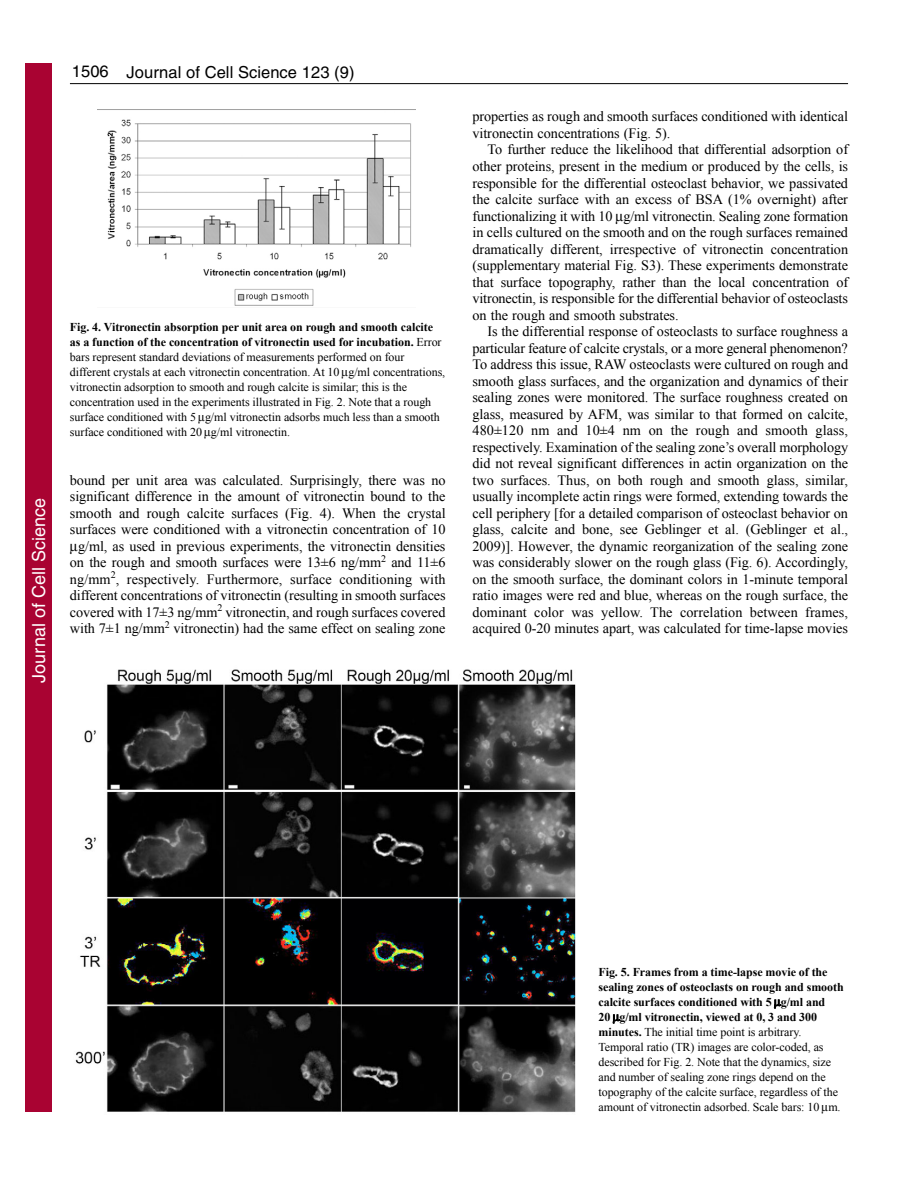
<style>
.page{position:relative;width:918px;height:1188px;background:#fff}
.page>*{position:absolute;margin:0;border:0;box-sizing:border-box;transform-origin:0 0}
.t1{font:18px "Helvetica";color:#fff}
.t2{font:16.5px "Helvetica";letter-spacing:.005em;color:#000}
.t3{font:14.25px/16.5px "Times New Roman";letter-spacing:-.005em;color:#000;text-align:justify}
.t4{font:12px/15px "Times New Roman";letter-spacing:-.005em;color:#000}
.s1{font-weight:700}
</style>
<div class="page">
<hr style="left:70px;top:83px;width:778px;height:1px;background:#000">
<img style="left:107px;top:119px;width:304px;height:187px">
<img style="left:75px;top:669px;width:501px;height:444px">
<div style="left:26px;top:64px;width:26px;height:1048px;background:#a90332"></div>
<svg style="left:774px;top:999px;width:7px;height:10px"></svg>
<svg style="left:613px;top:1014px;width:7px;height:10px"></svg>
<p class="t2" style="left:72px;top:66px;width:284px">1506 Journal of Cell Science 123 (9)</p>
<p class="t1" style="left:28px;top:683px;width:186px;rotate:-90deg">Journal of Cell Science</p>
<p class="t4" style="left:70px;top:320px;width:377px"><span class="s1">Fig. 4. Vitronectin absorption per unit area on rough and smooth calcite as a function of the concentration of vitronectin used for incubation.</span> Error bars represent standard deviations of measurements performed on four different crystals at each vitronectin concentration. At 10 g/ml concentrations, vitronectin adsorption to smooth and rough calcite is similar; this is the concentration used in the experiments illustrated in Fig. 2. Note that a rough surface conditioned with 5 g/ml vitronectin adsorbs much less than a smooth surface conditioned with 20 g/ml vitronectin.</p>
<p class="t3" style="left:70px;top:471px;width:377px;text-align:center">bound per unit area was calculated. Surprisingly, there was no significant difference in the amount of vitronectin bound to the smooth and rough calcite surfaces (Fig. 4). When the crystal surfaces were conditioned with a vitronectin concentration of 10 g/ml, as used in previous experiments, the vitronectin densities on the rough and smooth surfaces were 13±6 ng/mm<sup>2</sup> and 11±6 ng/mm<sup>2</sup>, respectively. Furthermore, surface conditioning with different concentrations of vitronectin (resulting in smooth surfaces covered with 17±3 ng/mm<sup>2</sup> vitronectin, and rough surfaces covered with 7±1 ng/mm<sup>2</sup> vitronectin) had the same effect on sealing zone</p>
<p class="t3" style="left:472px;top:108px;width:377px">properties as rough and smooth surfaces conditioned with identical vitronectin concentrations (Fig. 5).</p>
<p class="t3" style="left:472px;top:141px;width:377px;text-indent:15px">To further reduce the likelihood that differential adsorption of other proteins, present in the medium or produced by the cells, is responsible for the differential osteoclast behavior, we passivated the calcite surface with an excess of BSA (1% overnight) after functionalizing it with 10 g/ml vitronectin. Sealing zone formation in cells cultured on the smooth and on the rough surfaces remained dramatically different, irrespective of vitronectin concentration (supplementary material Fig. S3). These experiments demonstrate that surface topography, rather than the local concentration of vitronectin, is responsible for the differential behavior of osteoclasts on the rough and smooth substrates.</p>
<p class="t3" style="left:473px;top:323px;width:377px;text-indent:15px">Is the differential response of osteoclasts to surface roughness a particular feature of calcite crystals, or a more general phenomenon?<br>To address this issue, RAW osteoclasts were cultured on rough and smooth glass surfaces, and the organization and dynamics of their sealing zones were monitored. The surface roughness created on glass, measured by AFM, was similar to that formed on calcite, 480±120 nm and 10±4 nm on the rough and smooth glass, respectively. Examination of the sealing zone’s overall morphology did not reveal significant differences in actin organization on the two surfaces. Thus, on both rough and smooth glass, similar, usually incomplete actin rings were formed, extending towards the cell periphery [for a detailed comparison of osteoclast behavior on glass, calcite and bone, see Geblinger et al. (Geblinger et al., 2009)]. However, the dynamic reorganization of the sealing zone was considerably slower on the rough glass (Fig. 6). Accordingly, on the smooth surface, the dominant colors in 1-minute temporal ratio images were red and blue, whereas on the rough surface, the dominant color was yellow. The correlation between frames, acquired 0-20 minutes apart, was calculated for time-lapse movies</p>
<p class="t4" style="left:598px;top:964px;width:247px"><span class="s1">Fig. 5. Frames from a time-lapse movie of the sealing zones of osteoclasts on rough and smooth calcite surfaces conditioned with 5 g/ml and<br>20 g/ml vitronectin, viewed at 0, 3 and 300 minutes.</span> The initial time point is arbitrary.<br>Temporal ratio (TR) images are color-coded, as described for Fig. 2. Note that the dynamics, size and number of sealing zone rings depend on the topography of the calcite surface, regardless of the amount of vitronectin adsorbed. Scale bars: 10 m.</p>
</div>
